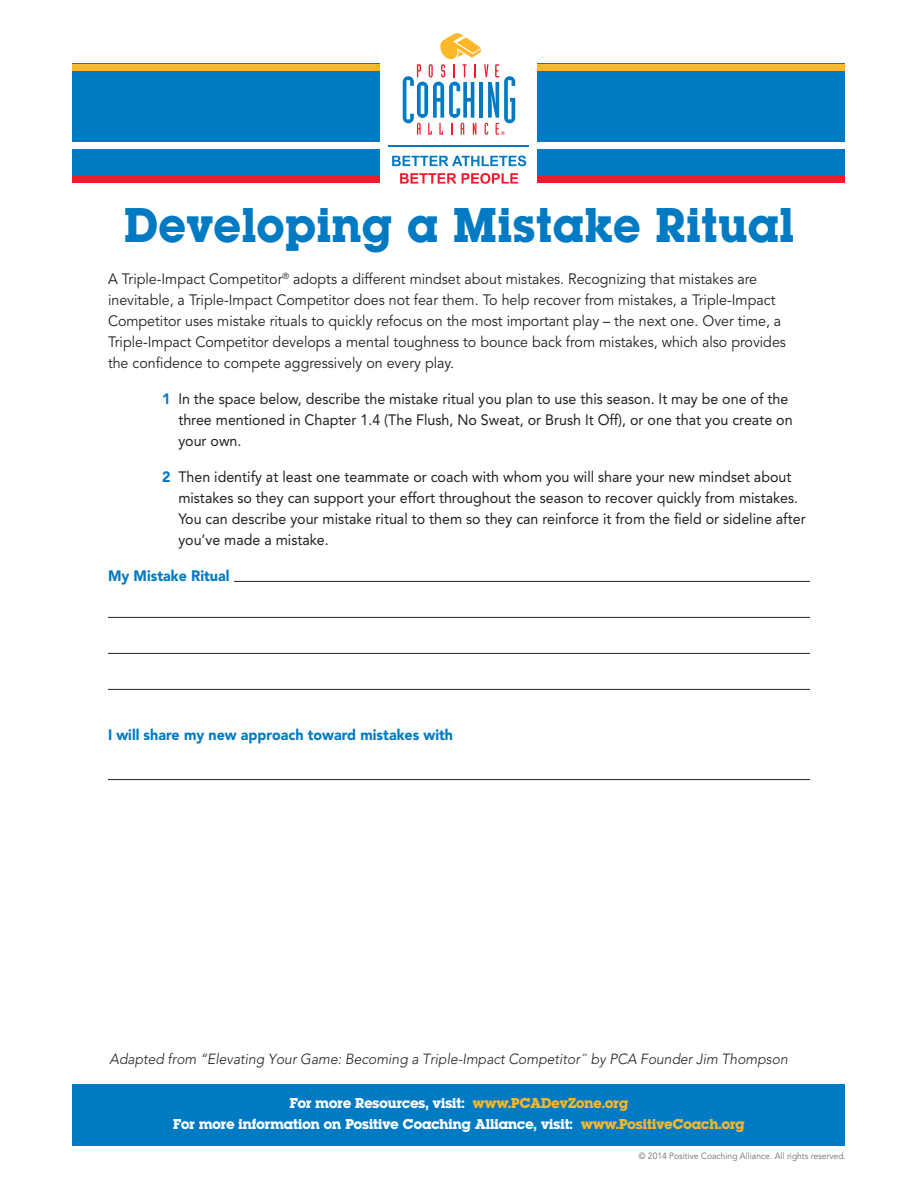
<style>
.page{position:relative;width:918px;height:1188px;background:#fff}
.page>*{position:absolute;margin:0;border:0;box-sizing:border-box;transform-origin:0 0}
.headline{font:51px "Lubalin Graph Bld";letter-spacing:.03em;color:#007ac2;scale:.95 1}
.text{font:15px/21px "Avenir";color:#231f20;scale:.95 1}
.text-2{font:15px/21px "Avenir";color:#231f20;scale:.95 1}
.t1{font:15px "Lubalin Graph Bld";letter-spacing:.005em;color:#fff}
.text-3{font:900 15px "Avenir";color:#007ac2;scale:.95 1}
.t2{font:italic 300 14.7px "Avenir";color:#231f20;scale:.95 1}
.t3{font:9px "Avenir";color:#6c6d70;scale:.95 1}
.s1{font-weight:900;color:#007ac2}
.s2{color:#fcb828}
</style>
<div class="page">
<div style="left:72px;top:64px;width:308px;height:119px;background:#007ac2"></div>
<div style="left:537px;top:64px;width:308px;height:119px;background:#007ac2"></div>
<svg style="left:403px;top:33px;width:112px;height:102px"></svg>
<hr style="left:389px;top:146px;width:140px;height:1px;background:#007ac2">
<svg style="left:392px;top:156px;width:134px;height:10px"></svg>
<svg style="left:400px;top:173px;width:118px;height:11px"></svg>
<div style="left:70px;top:142px;width:311px;height:7px;background:#fff"></div>
<div style="left:72px;top:176px;width:308px;height:7px;background:#ee1b2c"></div>
<div style="left:72px;top:64px;width:308px;height:7px;background:#fcb828"></div>
<div style="left:537px;top:142px;width:311px;height:7px;background:#fff"></div>
<div style="left:537px;top:176px;width:308px;height:7px;background:#ee1b2c"></div>
<div style="left:537px;top:64px;width:308px;height:7px;background:#fcb828"></div>
<div style="left:73px;top:1084px;width:772px;height:62px;background:#007ac2"></div>
<hr style="left:234px;top:581px;width:576px;height:1px;background:#231f20">
<hr style="left:108px;top:617px;width:702px;height:1px;background:#231f20">
<hr style="left:108px;top:653px;width:702px;height:1px;background:#231f20">
<hr style="left:108px;top:689px;width:702px;height:1px;background:#231f20">
<hr style="left:108px;top:779px;width:702px;height:1px;background:#231f20">
<p class="headline" style="left:124px;top:191px;width:706px">Developing a Mistake Ritual</p>
<p class="text-2" style="left:108px;top:269px;width:715px">A Triple-Impact Competitor<sup>®</sup> adopts a different mindset about mistakes. Recognizing that mistakes are inevitable, a Triple-Impact Competitor does not fear them. To help recover from mistakes, a Triple-Impact Competitor uses mistake rituals to quickly refocus on the most important play – the next one. Over time, a Triple-Impact Competitor develops a mental toughness to bounce back from mistakes, which also provides the confidence to compete aggressively on every play.</p>
<p class="text" style="left:178px;top:389px;width:648px;text-indent:-16px"><span class="s1">1</span> In the space below, describe the mistake ritual you plan to use this season. It may be one of the three mentioned in Chapter 1.4 (The Flush, No Sweat, or Brush It Off), or one that you create on your own.</p>
<p class="text" style="left:178px;top:467px;width:662px;text-indent:-16px"><span class="s1">2</span> Then identify at least one teammate or coach with whom you will share your new mindset about mistakes so they can support your effort throughout the season to recover quickly from mistakes.<br>You can describe your mistake ritual to them so they can reinforce it from the field or sideline after you’ve made a mistake.</p>
<p class="text-3" style="left:108px;top:567px;width:129px">My Mistake Ritual</p>
<p class="text-3" style="left:108px;top:726px;width:365px">I will share my new approach toward mistakes with</p>
<p class="t2" style="left:110px;top:1050px;width:716px">Adapted from “Elevating Your Game: Becoming a Triple-Impact Competitor<sup>”</sup> by PCA Founder Jim Thompson</p>
<p class="t1" style="left:290px;top:1093px;width:340px">For more Resources, visit: <span class="s2">www.PCADevZone.org</span></p>
<p class="t1" style="left:173px;top:1114px;width:573px">For more information on Positive Coaching Alliance, visit: <span class="s2">www.PositiveCoach.org</span></p>
<p class="t3" style="left:639px;top:1150px;width:220px">© 2014 Positive Coaching Alliance. All rights reserved.</p>
</div>
